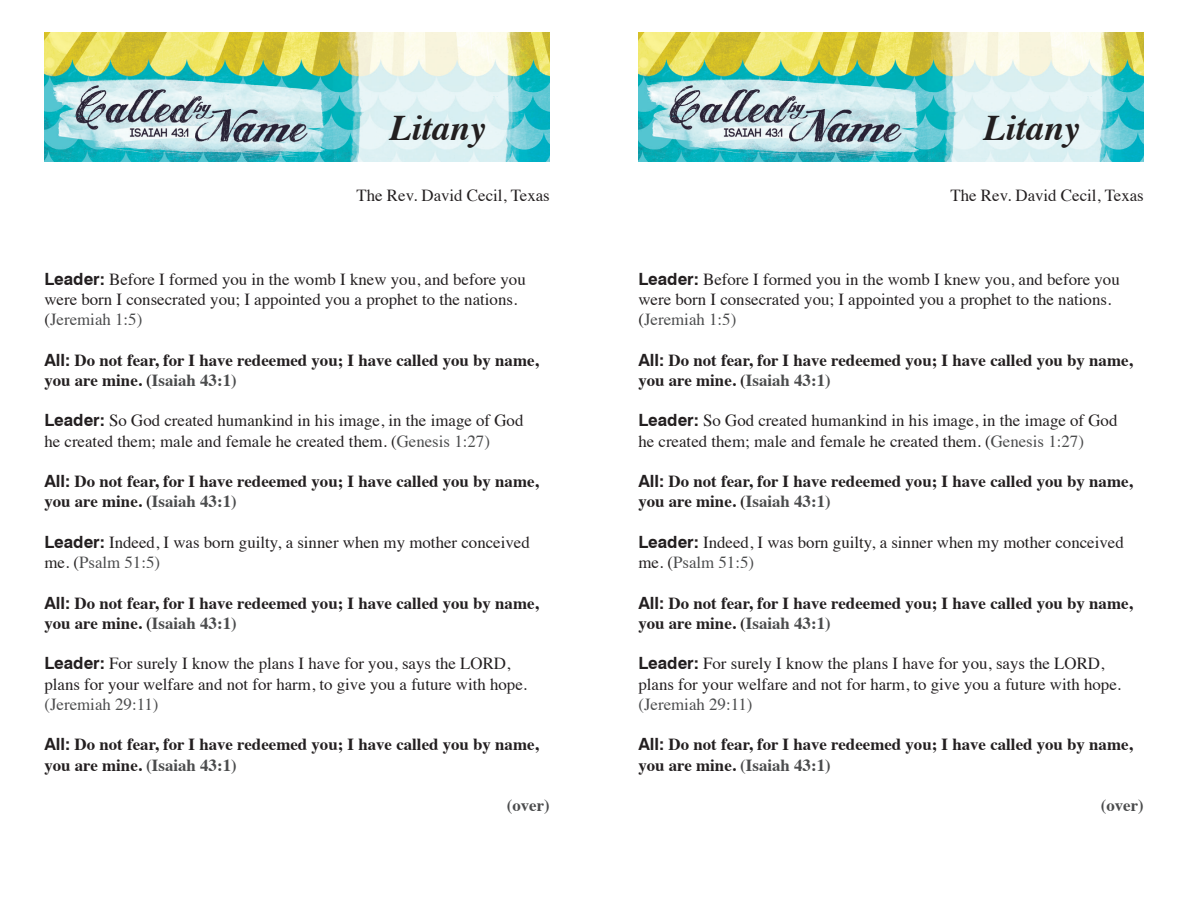
<style>
.page{position:relative;width:1188px;height:918px;background:#fff}
.page>*{position:absolute;margin:0;border:0;box-sizing:border-box;transform-origin:0 0}
.prayer{font:italic 700 36px "Times";color:#231f20}
.t1{font:16.8px/20.2px "Times";color:#231f20}
.t2{font:700 16.8px/20.2px "Times";color:#231f20}
.t3{font:700 16.8px "Times";color:#4b4c4d}
.s1{font-family:"Swiss 721 BT";font-weight:700}
.s2{color:#4b4c4d}
.s3{font-family:"Swiss 721 BT"}
</style>
<div class="page">
<img style="left:44px;top:32px;width:506px;height:130px">
<img style="left:638px;top:32px;width:506px;height:130px">
<p class="prayer" style="left:390px;top:94px;width:98px">Litany</p>
<p class="prayer" style="left:984px;top:94px;width:98px">Litany</p>
<p class="t1" style="left:357px;top:183px;width:195px">The Rev. David Cecil, Texas</p>
<p class="t1" style="left:44px;top:268px;width:483px"><span class="s1">Leader:</span> Before I formed you in the womb I knew you, and before you were born I consecrated you; I appointed you a prophet to the nations. (<span class="s2">Jeremiah 1:5)</span></p>
<p class="t2" style="left:44px;top:348px;width:496px"><span class="s3">All:</span> Do not fear, for I have redeemed you; I have called you by name, you are mine. (<span class="s2">Isaiah 43:1)</span></p>
<p class="t1" style="left:44px;top:409px;width:481px"><span class="s1">Leader:</span> So God created humankind in his image, in the image of God he created them; male and female he created them. (<span class="s2">Genesis 1:27)</span></p>
<p class="t2" style="left:44px;top:470px;width:496px"><span class="s3">All:</span> Do not fear, for I have redeemed you; I have called you by name, you are mine. (<span class="s2">Isaiah 43:1)</span></p>
<p class="t1" style="left:44px;top:531px;width:487px"><span class="s1">Leader:</span> Indeed, I was born guilty, a sinner when my mother conceived me. (<span class="s2">Psalm 51:5)</span></p>
<p class="t2" style="left:44px;top:591px;width:496px"><span class="s3">All:</span> Do not fear, for I have redeemed you; I have called you by name, you are mine. (<span class="s2">Isaiah 43:1)</span></p>
<p class="t1" style="left:44px;top:652px;width:484px"><span class="s1">Leader:</span> For surely I know the plans I have for you, says the LORD, plans for your welfare and not for harm, to give you a future with hope. <span class="s2">(Jeremiah 29:11)</span></p>
<p class="t2" style="left:44px;top:733px;width:496px"><span class="s3">All:</span> Do not fear, for I have redeemed you; I have called you by name, you are mine. <span class="s2">(Isaiah 43:1)</span></p>
<p class="t3" style="left:507px;top:789px;width:45px">(over)</p>
<p class="t1" style="left:951px;top:183px;width:195px">The Rev. David Cecil, Texas</p>
<p class="t1" style="left:638px;top:268px;width:483px"><span class="s1">Leader:</span> Before I formed you in the womb I knew you, and before you were born I consecrated you; I appointed you a prophet to the nations. (<span class="s2">Jeremiah 1:5)</span></p>
<p class="t2" style="left:638px;top:348px;width:496px"><span class="s3">All:</span> Do not fear, for I have redeemed you; I have called you by name, you are mine. (<span class="s2">Isaiah 43:1)</span></p>
<p class="t1" style="left:638px;top:409px;width:481px"><span class="s1">Leader:</span> So God created humankind in his image, in the image of God he created them; male and female he created them. (<span class="s2">Genesis 1:27)</span></p>
<p class="t2" style="left:638px;top:470px;width:496px"><span class="s3">All:</span> Do not fear, for I have redeemed you; I have called you by name, you are mine. (<span class="s2">Isaiah 43:1)</span></p>
<p class="t1" style="left:638px;top:531px;width:487px"><span class="s1">Leader:</span> Indeed, I was born guilty, a sinner when my mother conceived me. (<span class="s2">Psalm 51:5)</span></p>
<p class="t2" style="left:638px;top:591px;width:496px"><span class="s3">All:</span> Do not fear, for I have redeemed you; I have called you by name, you are mine. (<span class="s2">Isaiah 43:1)</span></p>
<p class="t1" style="left:638px;top:652px;width:484px"><span class="s1">Leader:</span> For surely I know the plans I have for you, says the LORD, plans for your welfare and not for harm, to give you a future with hope. <span class="s2">(Jeremiah 29:11)</span></p>
<p class="t2" style="left:638px;top:733px;width:496px"><span class="s3">All:</span> Do not fear, for I have redeemed you; I have called you by name, you are mine. <span class="s2">(Isaiah 43:1)</span></p>
<p class="t3" style="left:1101px;top:789px;width:45px">(over)</p>
</div>
